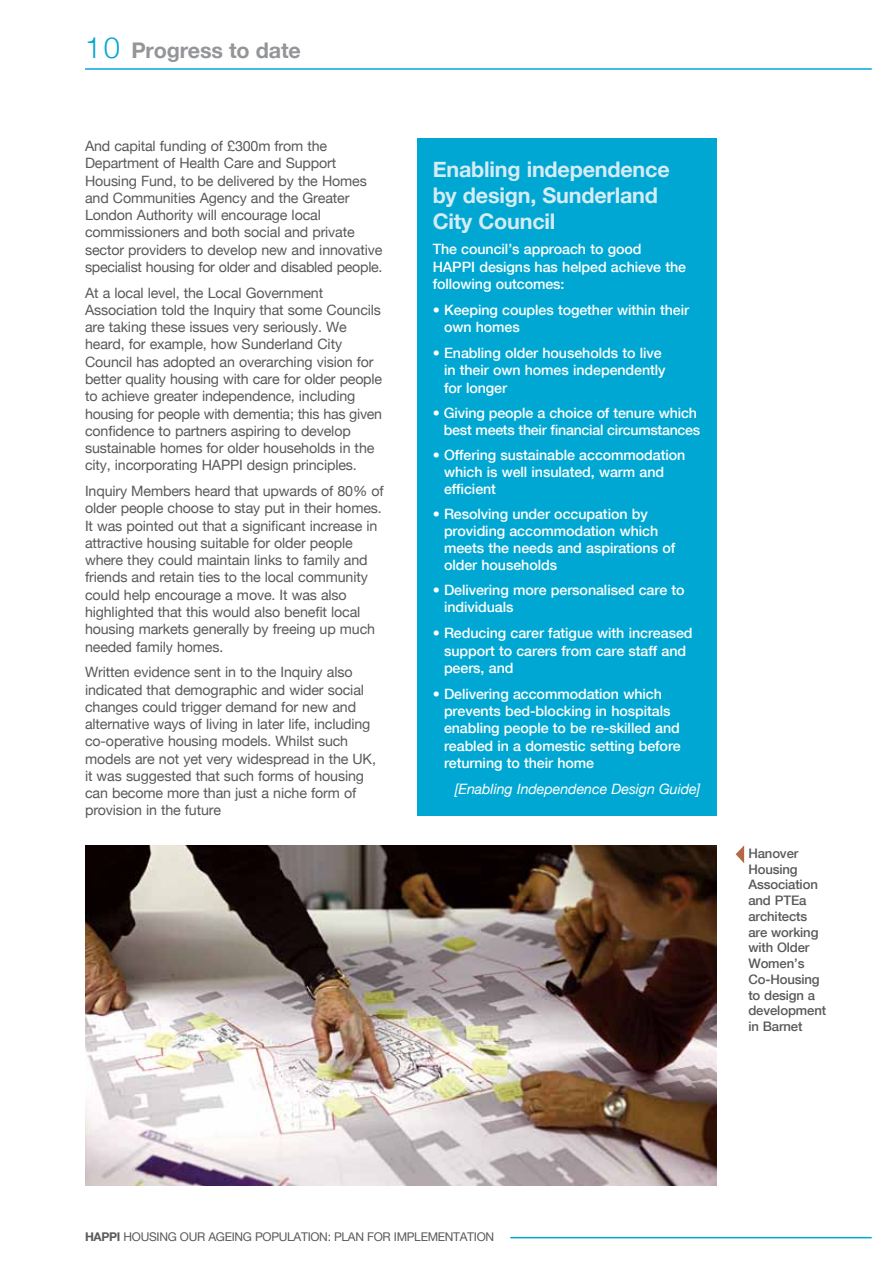
<style>
.page{position:relative;width:893px;height:1263px;background:#fff}
.page>*{position:absolute;margin:0;border:0;box-sizing:border-box;transform-origin:0 0}
.t1{font:700 21.6px/25.8px "Helvetica Neue";letter-spacing:-.01em;color:#d5ecf5}
.t2{font:700 21.6px "Helvetica Neue";letter-spacing:-.01em;color:#939598}
.t3{font:14.25px/17.2px "Helvetica Neue";letter-spacing:-.01em;color:#58595b}
.t4{font:500 14.25px/17.2px "Helvetica Neue";letter-spacing:-.005em;color:#fff}
.t5{font:italic 14.25px "Helvetica Neue";letter-spacing:-.005em;color:#fff}
.t6{font:500 13.2px/15.8px "Helvetica Neue";letter-spacing:-.01em;color:#58595b}
.t7{font:12px "Helvetica Neue";letter-spacing:-.025em;color:#58595b}
.s1{font-weight:300;font-size:29.25px;color:#00a7d2}
.s2{font-weight:700}
</style>
<div class="page">
<hr style="left:85px;top:68px;width:787px;height:2px;background:#00a7d2">
<hr style="left:510px;top:1237px;width:362px;height:1px;background:#00a7d2">
<img style="left:85px;top:845px;width:631px;height:341px">
<div style="left:417px;top:138px;width:299px;height:677px;background:#00a7d2"></div>
<svg style="left:736px;top:845px;width:8px;height:18px"></svg>
<h1 class="t2" style="left:85px;top:37px;width:217px"><span class="s1">10</span> Progress to date</h1>
<p class="t3" style="left:85px;top:137px;width:299px">And capital funding of £300m from the Department of Health Care and Support Housing Fund, to be delivered by the Homes and Communities Agency and the Greater London Authority will encourage local commissioners and both social and private sector providers to develop new and innovative specialist housing for older and disabled people.</p>
<p class="t3" style="left:85px;top:284px;width:299px">At a local level, the Local Government Association told the Inquiry that some Councils are taking these issues very seriously. We heard, for example, how Sunderland City Council has adopted an overarching vision for better quality housing with care for older people to achieve greater independence, including housing for people with dementia; this has given confidence to partners aspiring to develop sustainable homes for older households in the city, incorporating HAPPI design principles.</p>
<p class="t3" style="left:85px;top:482px;width:300px">Inquiry Members heard that upwards of 80% of older people choose to stay put in their homes.<br>It was pointed out that a significant increase in attractive housing suitable for older people where they could maintain links to family and friends and retain ties to the local community could help encourage a move. It was also highlighted that this would also benefit local housing markets generally by freeing up much needed family homes.</p>
<p class="t3" style="left:85px;top:663px;width:292px">Written evidence sent in to the Inquiry also indicated that demographic and wider social changes could trigger demand for new and alternative ways of living in later life, including co-operative housing models. Whilst such models are not yet very widespread in the UK, it was suggested that such forms of housing can become more than just a niche form of provision in the future</p>
<h1 class="t1" style="left:433px;top:156px;width:239px">Enabling independence by design, Sunderland<br>City Council</h1>
<p class="t4" style="left:433px;top:241px;width:255px">The council’s approach to good<br>HAPPI designs has helped achieve the following outcomes:</p>
<p class="t4" style="left:444px;top:301px;width:247px;text-indent:-11px">• Keeping couples together within their own homes</p>
<p class="t4" style="left:444px;top:344px;width:223px;text-indent:-11px">• Enabling older households to live in their own homes independently for longer</p>
<p class="t4" style="left:433px;top:404px;width:269px;text-align:right">• Giving people a choice of tenure which best meets their financial circumstances</p>
<p class="t4" style="left:444px;top:446px;width:243px;text-indent:-11px">• Offering sustainable accommodation which is well insulated, warm and efficient</p>
<p class="t4" style="left:444px;top:505px;width:233px;text-indent:-11px">• Resolving under occupation by providing accommodation which meets the needs and aspirations of older households</p>
<p class="t4" style="left:444px;top:581px;width:242px;text-indent:-11px">• Delivering more personalised care to individuals</p>
<p class="t4" style="left:444px;top:624px;width:250px;text-indent:-11px">• Reducing carer fatigue with increased support to carers from care staff and peers, and</p>
<p class="t4" style="left:444px;top:685px;width:238px;text-indent:-11px">• Delivering accommodation which prevents bed-blocking in hospitals enabling people to be re-skilled and reabled in a domestic setting before returning to their home</p>
<p class="t5" style="left:455px;top:780px;width:247px">[Enabling Independence Design Guide]</p>
<p class="t6" style="left:748px;top:845px;width:79px">Hanover<br>Housing<br>Association and PTEa architects are working with Older<br>Women’s<br>Co-Housing to design a development in Barnet</p>
<p class="t7" style="left:85px;top:1229px;width:72px"><span class="s2">HAPPI</span> housing</p>
<p class="t7" style="left:180px;top:1229px;width:37px">our ageing</p>
<p class="t7" style="left:255px;top:1229px;width:9px">pop</p>
<p class="t7" style="left:279px;top:1229px;width:16px">ulation</p>
<p class="t7" style="left:328px;top:1229px;width:15px">: plan</p>
<p class="t7" style="left:367px;top:1229px;width:9px">for</p>
<p class="t7" style="left:394px;top:1229px;width:9px">implementation</p>
</div>
